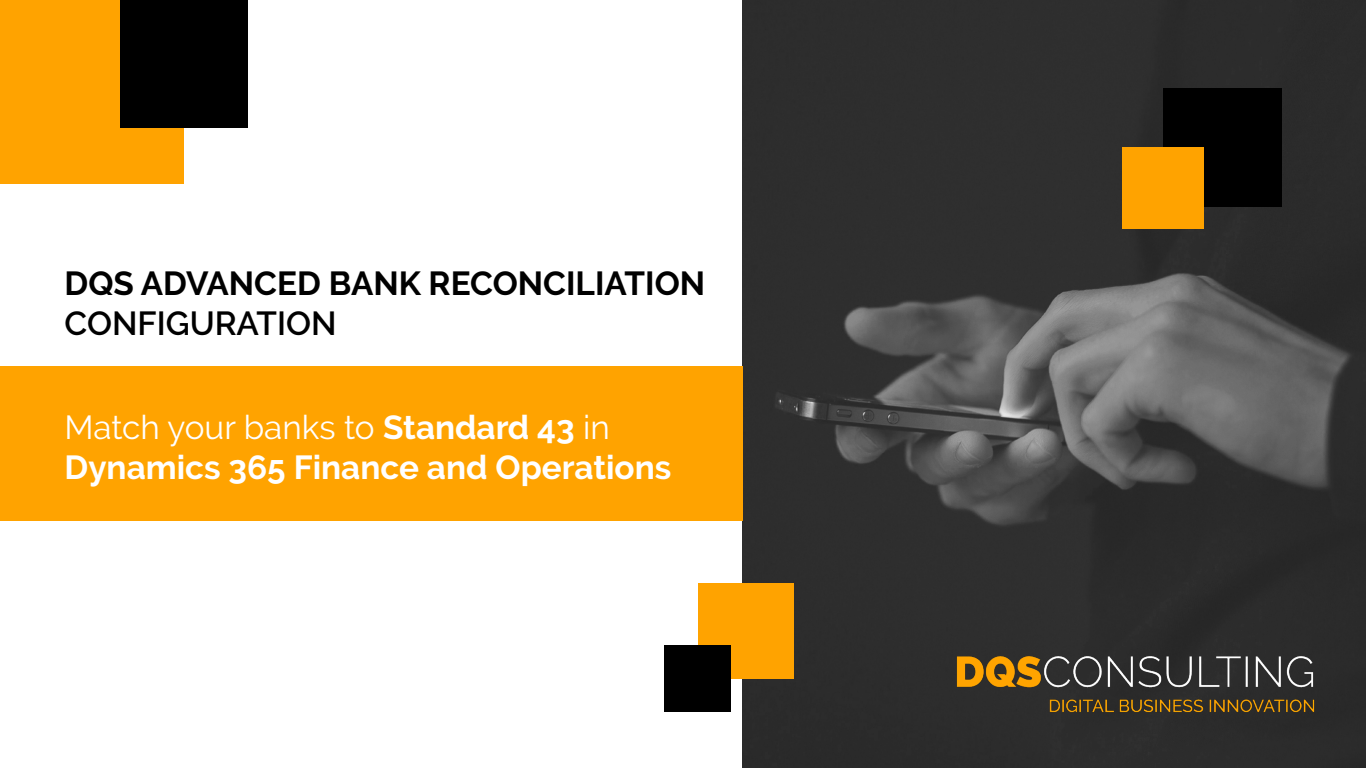
<style>
.page{position:relative;width:1366px;height:768px;background:#fff}
.page>*{position:absolute;margin:0;border:0;box-sizing:border-box;transform-origin:0 0}
.t1{font:700 33.3px/39.9px "Raleway";color:#fff}
.t2{font:700 33.3px "Raleway";color:#000}
.t3{font:600 33.3px "Raleway";color:#000}
.s1{font-weight:400}
</style>
<div class="page">
<img style="left:743px;top:0;width:623px;height:768px">
<div style="left:0;top:0;width:184px;height:184px;background:#ffa300"></div>
<div style="left:1163px;top:88px;width:119px;height:119px;background:#000"></div>
<div style="left:698px;top:583px;width:96px;height:96px;background:#ffa300"></div>
<div style="left:120px;top:0;width:127px;height:127px;background:#000"></div>
<div style="left:1122px;top:147px;width:82px;height:82px;background:#ffa300"></div>
<div style="left:665px;top:645px;width:66px;height:67px;background:#000"></div>
<img style="left:940px;top:635px;width:390px;height:97px">
<div style="left:0;top:366px;width:743px;height:155px;background:#ffa300"></div>
<p class="t2" style="left:65px;top:264px;width:642px">DQS ADVANCED BANK RECONCILIATION</p>
<p class="t3" style="left:65px;top:304px;width:274px">CONFIGURATION</p>
<p class="t1" style="left:65px;top:407px;width:608px"><span class="s1">Match your banks to</span> Standard 43 <span class="s1">in<br></span>Dynamics 365 Finance and Operations</p>
</div>
